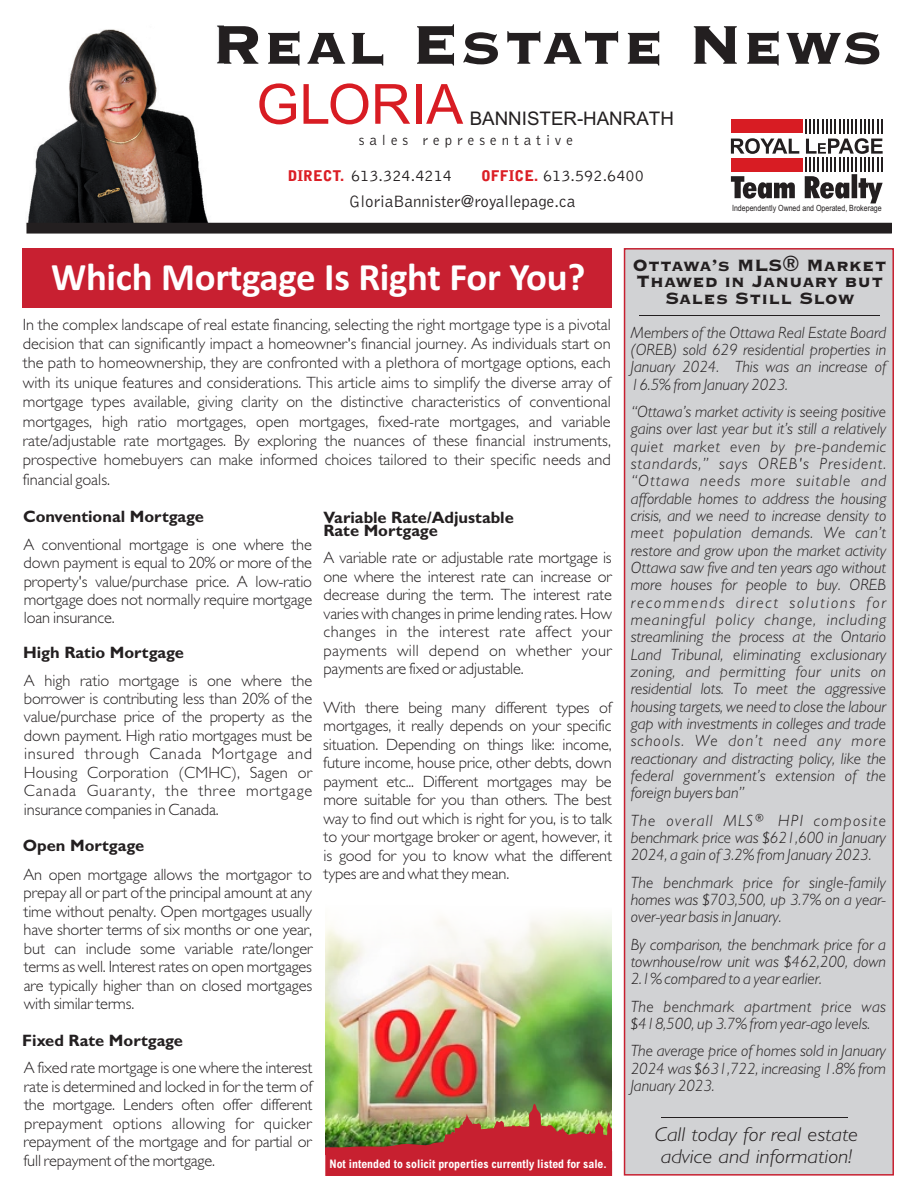
<style>
.page{position:relative;width:918px;height:1188px;background:#fff}
.page>*{position:absolute;margin:0;border:0;box-sizing:border-box;transform-origin:0 0}
.t1{font:800 71.55px "Copperplate Gothic BT";color:#231f20}
.t2{font:700 38.85px "Calibri";letter-spacing:-.01em;color:#fff}
.t3{font:26.25px "Utsaah";color:#231f20}
.t4{font:800 21.45px/16.5px "Copperplate Gothic BT";color:#231f20;text-align:center}
.t5{font:italic 300 20.1px/21.8px "Gill Sans";color:#231f20;scale:1.1 1}
.t6{font:300 16.95px "Bell Gothic";color:#231f20}
.t7{font:700 16.5px/13.2px "Gill Sans";color:#231f20}
.t8{font:300 16.5px "Bell Gothic";color:#231f20}
.t9{font:300 16.35px/18.5px "Gill Sans";letter-spacing:-.01em;color:#231f20;text-align:justify}
.t10{font:italic 300 16.35px/17.4px "Gill Sans";color:#231f20;text-align:justify}
.t11{font:italic 300 16.35px/17.4px "Gill Sans";letter-spacing:.02em;color:#231f20}
.t12{font:300 14.85px "Bell Gothic";letter-spacing:.335em;color:#231f20}
.t13{font:700 condensed 11.85px "Arial";color:#fff}
.t14{font:8.55px "Arial Narrow";color:#231f20}
.s1{font-weight:900;font-size:14.7px;color:#db1e25}
</style>
<div class="page">
<svg style="left:731px;top:119px;width:152px;height:84px"></svg>
<img style="left:26px;top:25px;width:198px;height:200px">
<div style="left:27px;top:223px;width:864px;height:10px;background:#231f20"></div>
<svg style="left:426px;top:84px;width:37px;height:40px"></svg>
<div style="left:416px;top:84px;width:5px;height:40px;background:#d81c23"></div>
<svg style="left:375px;top:84px;width:35px;height:40px"></svg>
<svg style="left:304px;top:83px;width:64px;height:41px"></svg>
<svg style="left:259px;top:83px;width:37px;height:41px"></svg>
<div style="left:22px;top:248px;width:590px;height:60px;background:#c82031"></div>
<div style="left:326px;top:1152px;width:286px;height:23px;background:#c72030"></div>
<div style="left:326px;top:1151px;width:286px;height:25px;border:1px solid #c72030"></div>
<div style="left:625px;top:249px;width:268px;height:926px;background:#d1d2d4"></div>
<div style="left:624px;top:248px;width:270px;height:928px;border:2px solid #c72030"></div>
<hr style="left:639px;top:315px;width:241px;height:1px;background:#231f20">
<hr style="left:661px;top:1117px;width:187px;height:1px;background:#231f20">
<img style="left:326px;top:915px;width:286px;height:189px">
<img style="left:326px;top:1104px;width:286px;height:51px">
<p class="t1" style="left:212px;top:5px;width:674px">Real Estate News</p>
<p class="t3" style="left:470px;top:106px;width:206px">BANNISTER-HANRATH</p>
<p class="t12" style="left:359px;top:132px;width:216px">sales representative</p>
<p class="t8" style="left:288px;top:167px;width:166px"><span class="s1">DIRECT.</span> 613.324.4214</p>
<p class="t6" style="left:349px;top:192px;width:228px">GloriaBannister@royallepage.ca</p>
<p class="t8" style="left:481px;top:167px;width:164px"><span class="s1">OFFICE.</span> 613.592.6400</p>
<p class="t14" style="left:732px;top:202px;width:151px">Independently Owned and Operated, Brokerage</p>
<p class="t2" style="left:51px;top:250px;width:536px">Which Mortgage Is Right For You?</p>
<p class="t9" style="left:23px;top:314px;width:590px;line-height:19.4px">In the complex landscape of real estate financing, selecting the right mortgage type is a pivotal decision that can significantly impact a homeowner's financial journey. As individuals start on the path to homeownership, they are confronted with a plethora of mortgage options, each with its unique features and considerations. This article aims to simplify the diverse array of mortgage types available, giving clarity on the distinctive characteristics of conventional mortgages, high ratio mortgages, open mortgages, fixed-rate mortgages, and variable rate/adjustable rate mortgages. By exploring the nuances of these financial instruments, prospective homebuyers can make informed choices tailored to their specific needs and financial goals.</p>
<p class="t7" style="left:23px;top:510px;width:182px">Conventional Mortgage</p>
<p class="t7" style="left:323px;top:511px;width:192px">Variable Rate/Adjustable<br>Rate Mortgage</p>
<p class="t9" style="left:24px;top:535px;width:290px">A conventional mortgage is one where the down payment is equal to 20% or more of the property's value/purchase price. A low-ratio mortgage does not normally require mortgage loan insurance.</p>
<p class="t9" style="left:323px;top:549px;width:290px">A variable rate or adjustable rate mortgage is one where the interest rate can increase or decrease during the term. The interest rate varies with changes in prime lending rates. How changes in the interest rate affect your payments will depend on whether your payments are fixed or adjustable.</p>
<p class="t9" style="left:323px;top:698px;width:290px">With there being many different types of mortgages, it really depends on your specific situation. Depending on things like: income, future income, house price, other debts, down payment etc... Different mortgages may be more suitable for you than others. The best way to find out which is right for you, is to talk to your mortgage broker or agent, however, it is good for you to know what the different types are and what they mean.</p>
<p class="t7" style="left:23px;top:645px;width:162px">High Ratio Mortgage</p>
<p class="t9" style="left:24px;top:671px;width:290px">A high ratio mortgage is one where the borrower is contributing less than 20% of the value/purchase price of the property as the down payment. High ratio mortgages must be insured through Canada Mortgage and Housing Corporation (CMHC), Sagen or Canada Guaranty, the three mortgage insurance companies in Canada.</p>
<p class="t7" style="left:23px;top:839px;width:123px">Open Mortgage</p>
<p class="t9" style="left:24px;top:865px;width:291px">An open mortgage allows the mortgagor to prepay all or part of the principal amount at any time without penalty. Open mortgages usually have shorter terms of six months or one year, but can include some variable rate/longer terms as well. Interest rates on open mortgages are typically higher than on closed mortgages with similar terms.</p>
<p class="t7" style="left:22px;top:1033px;width:162px">Fixed Rate Mortgage</p>
<p class="t9" style="left:24px;top:1059px;width:291px">A fixed rate mortgage is one where the interest rate is determined and locked in for the term of the mortgage. Lenders often offer different prepayment options allowing for quicker repayment of the mortgage and for partial or full repayment of the mortgage.</p>
<p class="t13" style="left:330px;top:1157px;width:279px">Not intended to solicit properties currently listed for sale.</p>
<p class="t4" style="left:633px;top:256px;width:256px">Ottawa’s MLS® Market<br>Thawed in January but<br>Sales Still Slow</p>
<p class="t10" style="left:631px;top:324px;width:257px">Members of the Ottawa Real Estate Board (OREB) sold 629 residential properties in January 2024. This was an increase of 16.5% from January 2023.</p>
<p class="t10" style="left:631px;top:403px;width:257px">“Ottawa’s market activity is seeing positive gains over last year but it’s still a relatively quiet market even by pre-pandemic standards,” says OREB's President. “Ottawa needs more suitable and affordable homes to address the housing crisis, and we need to increase density to meet population demands. We can’t restore and grow upon the market activity Ottawa saw five and ten years ago without more houses for people to buy. OREB recommends direct solutions for meaningful policy change, including streamlining the process at the Ontario Land Tribunal, eliminating exclusionary zoning, and permitting four units on residential lots. To meet the aggressive housing targets, we need to close the labour gap with investments in colleges and trade schools. We don’t need any more reactionary and distracting policy, like the federal government’s extension of the foreign buyers ban”</p>
<p class="t10" style="left:631px;top:812px;width:257px">The overall MLS® HPI composite benchmark price was $621,600 in January 2024, a gain of 3.2% from January 2023.</p>
<p class="t10" style="left:631px;top:874px;width:257px">The benchmark price for single-family homes was $703,500, up 3.7% on a year&shy;over-year basis in January.</p>
<p class="t10" style="left:631px;top:936px;width:257px">By comparison, the benchmark price for a townhouse/row unit was $462,200, down 2.1% compared to a year earlier.</p>
<p class="t11" style="left:631px;top:998px;width:257px">The benchmark apartment price was $418,500, up 3.7% from year-ago levels.</p>
<p class="t10" style="left:631px;top:1043px;width:257px">The average price of homes sold in January 2024 was $631,722, increasing 1.8% from January 2023.</p>
<p class="t5" style="left:655px;top:1124px;width:186px">Call today for real estate advice and information!</p>
</div>
